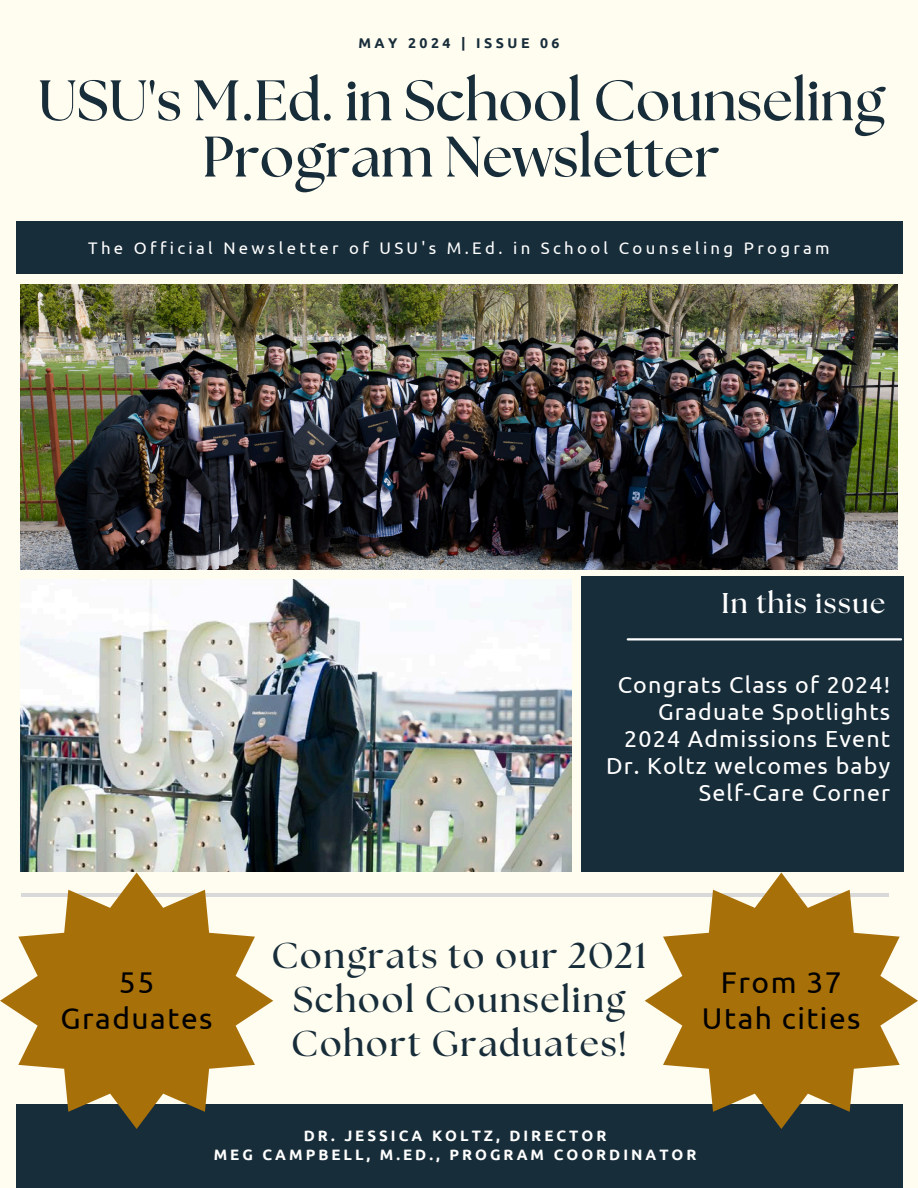
<style>
.page{position:relative;width:918px;height:1188px;background:#fffcf0}
.page>*{position:absolute;margin:0;border:0;box-sizing:border-box;transform-origin:0 0}
.t1{font:700 57px/56.2px "The Seasons";color:#182d3a;text-align:center}
.t2{font:700 36px/43.8px "The Seasons";letter-spacing:.05em;color:#182d3a;text-align:center}
.t3{font:30px/36px "Ubuntu";letter-spacing:.05em;color:#000;text-align:center}
.t4{font:700 28.5px "The Seasons";letter-spacing:.05em;color:#fff}
.t5{font:23.25px/27px "Ubuntu";letter-spacing:.05em;color:#fff;text-align:right}
.t6{font:16.8px "Ubuntu";letter-spacing:.2em;color:#fff}
.t7{font:700 15px "Ubuntu";letter-spacing:.2em;color:#fff}
.t8{font:700 14.1px "Ubuntu";letter-spacing:.25em;color:#182d3a}
</style>
<div class="page">
<div style="left:581px;top:576px;width:323px;height:296px;background:#182d3a"></div>
<img style="left:20px;top:285px;width:878px;height:284px">
<div style="left:16px;top:221px;width:886px;height:53px;background:#182d3a"></div>
<div style="left:16px;top:1104px;width:886px;height:84px;background:#182d3a"></div>
<hr style="left:628px;top:638px;width:273px;height:2px;background:#fff">
<img style="left:20px;top:579px;width:551px;height:293px">
<hr style="left:21px;top:893px;width:867px;height:4px;background:#d9d9d9">
<svg style="left:0;top:873px;width:273px;height:256px;fill:#a87008"></svg>
<svg style="left:645px;top:873px;width:273px;height:256px;fill:#a87008"></svg>
<p class="t8" style="left:358px;top:35px;width:203px">MAY 2024 | ISSUE 06</p>
<h3 class="t1" style="left:38px;top:75px;width:848px">USU's M.Ed. in School Counseling<br>Program Newsletter</h3>
<p class="t6" style="left:88px;top:238px;width:743px">The Official Newsletter of USU's M.Ed. in School Counseling Program</p>
<h1 class="t4" style="left:722px;top:590px;width:165px">In this issue</h1>
<h6 class="t5" style="left:606px;top:670px;width:286px">Congrats Class of 2024!<br>Graduate Spotlights<br>2024 Admissions Event<br>Dr. Koltz welcomes baby<br>Self-Care Corner</h6>
<p class="t2" style="left:271px;top:935px;width:377px">Congrats to our 2021<br>School Counseling<br>Cohort Graduates!</p>
<h2 class="t3" style="left:61px;top:964px;width:154px">55<br>Graduates</h2>
<p class="t3" style="left:702px;top:964px;width:160px">From 37<br>Utah cities</p>
<h5 class="t7" style="left:304px;top:1127px;width:304px">DR. JESSICA KOLTZ, DIRECTOR</h5>
<p class="t7" style="left:214px;top:1146px;width:484px">MEG CAMPBELL, M.ED., PROGRAM COORDINATOR</p>
</div>
